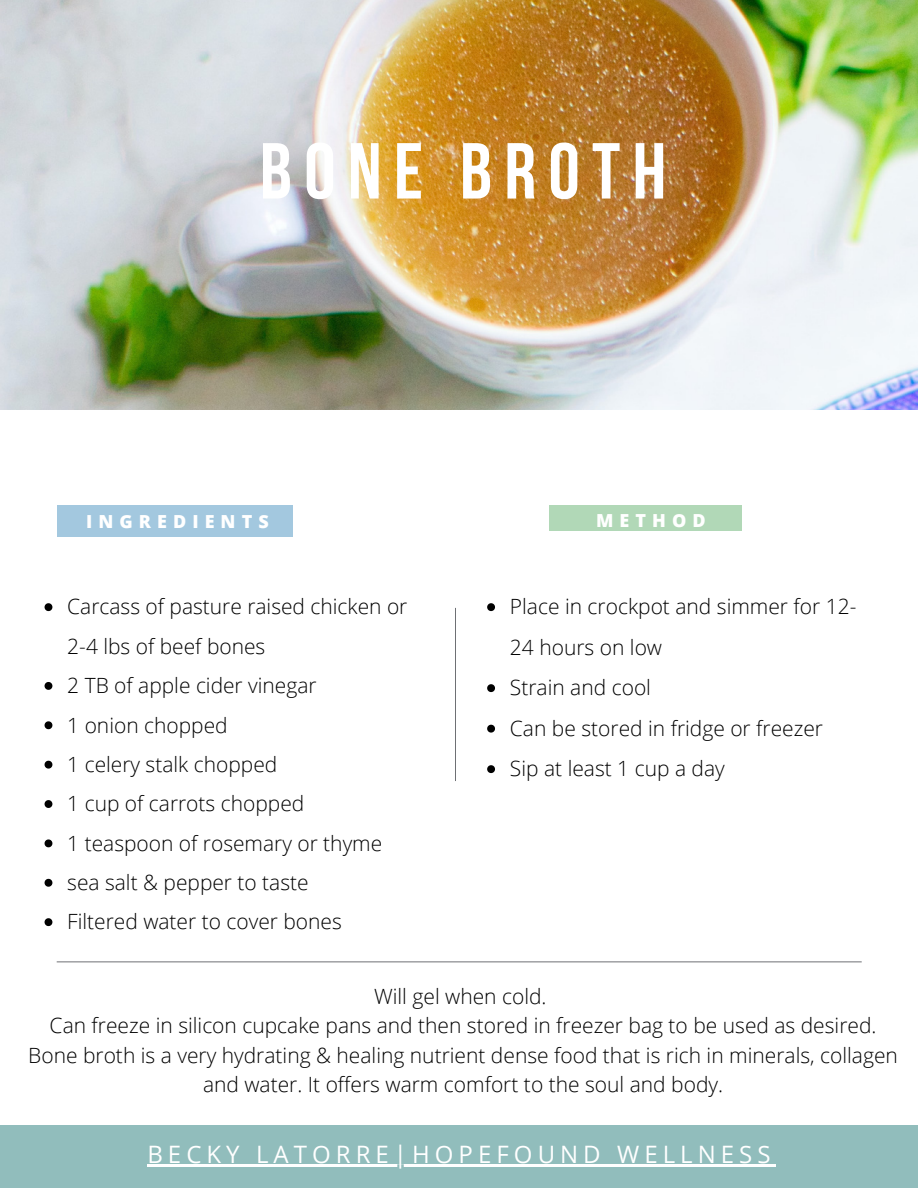
<style>
.page{position:relative;width:918px;height:1188px;background:#fff}
.page>*{position:absolute;margin:0;border:0;box-sizing:border-box;transform-origin:0 0}
.t1{font:700 79.2px "Bebas Neue";letter-spacing:.155em;color:#fff}
.t2{font:24px "Open Sans";letter-spacing:.21em;color:#fff}
.t3{font:300 21px/39.3px "Open Sans";color:#000}
.t4{font:800 18px "Open Sans";letter-spacing:.34em;color:#fff}
</style>
<div class="page">
<svg style="left:455px;top:608px;width:1px;height:173px"></svg>
<svg style="left:57px;top:961px;width:805px;height:1px"></svg>
<div style="left:58px;top:505px;width:235px;height:31px;background:#a3c8df"></div>
<div style="left:549px;top:505px;width:193px;height:26px;background:#b1d8b7"></div>
<img style="left:0;top:0;width:918px;height:410px">
<svg style="left:45px;top:603px;width:7px;height:8px"></svg>
<svg style="left:45px;top:682px;width:7px;height:8px"></svg>
<svg style="left:45px;top:721px;width:7px;height:8px"></svg>
<svg style="left:45px;top:761px;width:7px;height:8px"></svg>
<svg style="left:45px;top:800px;width:7px;height:8px"></svg>
<svg style="left:45px;top:839px;width:7px;height:8px"></svg>
<svg style="left:45px;top:879px;width:7px;height:8px"></svg>
<svg style="left:45px;top:918px;width:7px;height:8px"></svg>
<svg style="left:487px;top:603px;width:8px;height:8px"></svg>
<svg style="left:487px;top:684px;width:8px;height:8px"></svg>
<svg style="left:487px;top:725px;width:8px;height:8px"></svg>
<svg style="left:487px;top:765px;width:8px;height:8px"></svg>
<div style="left:0;top:1125px;width:918px;height:63px;background:#91bdbc"></div>
<hr style="left:147px;top:1165px;width:629px;height:2px;background:#fff">
<h1 class="t1" style="left:260px;top:139px;width:408px">BONE BROTH</h1>
<p class="t4" style="left:86px;top:509px;width:184px">INGREDIENTS</p>
<p class="t4" style="left:596px;top:508px;width:111px">METHOD</p>
<p class="t3" style="left:67px;top:587px;width:342px">Carcass of pasture raised chicken or<br>2-4 lbs of beef bones<br>2 TB of apple cider vinegar<br>1 onion chopped<br>1 celery stalk chopped<br>1 cup of carrots chopped<br>1 teaspoon of rosemary or thyme sea salt &amp; pepper to taste<br>Filtered water to cover bones</p>
<p class="t3" style="left:510px;top:586px;width:348px;line-height:40.5px">Place in crockpot and simmer for 12-<br>24 hours on low<br>Strain and cool<br>Can be stored in fridge or freezer<br>Sip at least 1 cup a day</p>
<p class="t3" style="left:28px;top:981px;width:871px;line-height:29.2px;text-align:center">Will gel when cold.<br>Can freeze in silicon cupcake pans and then stored in freezer bag to be used as desired.<br>Bone broth is a very hydrating &amp; healing nutrient dense food that is rich in minerals, collagen and water. It offers warm comfort to the soul and body.</p>
<p class="t2" style="left:147px;top:1137px;width:625px">BECKY LATORRE|HOPEFOUND WELLNESS</p>
</div>
